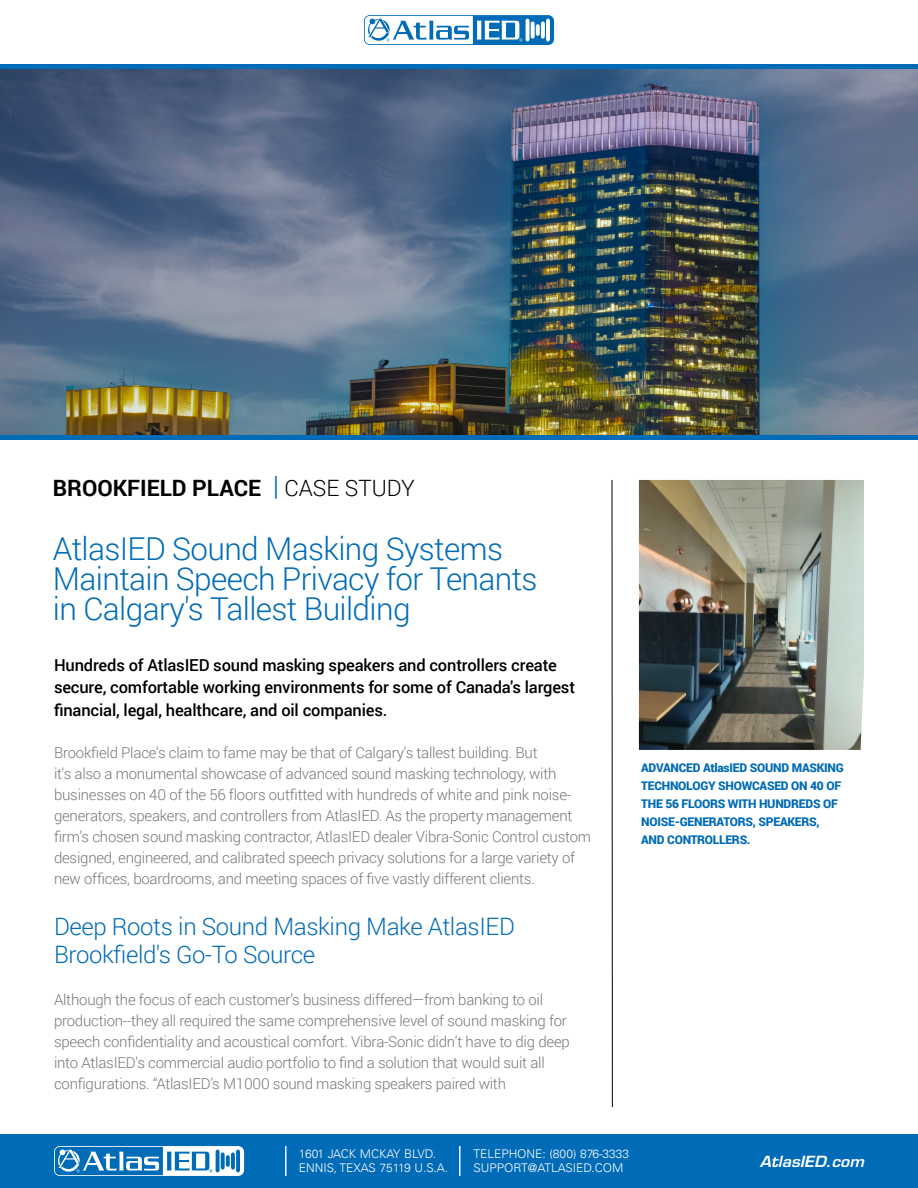
<style>
.page{position:relative;width:918px;height:1188px;background:#fff}
.page>*{position:absolute;margin:0;border:0;box-sizing:border-box;transform-origin:0 0}
.t1{font:300 31.5px/30px "Roboto";letter-spacing:-.02em;color:#006bb7}
.t2{font:300 24px/28.5px "Roboto";letter-spacing:-.015em;color:#006bb7}
.t3{font:700 22.5px "Roboto";color:#000}
.t4{font:500 16.5px/22.5px "Roboto";letter-spacing:-.01em;color:#000}
.t5{font:300 15px/21px "Roboto";letter-spacing:-.015em;color:#74777b}
.t6{font:italic 600 15px "Eurostile LT Std";color:#fff;scale:1.05 1}
.t7{font:900 12px/18px "Roboto";letter-spacing:-.02em;color:#006bb7}
.t8{font:300 12px/13.5px "Univers LT";color:#fff}
.s1{font-family:"Akzidenz Grotesk BE";font-weight:400;color:#006bb7}
.s2{font-weight:300}
</style>
<div class="page">
<img style="left:0;top:68px;width:918px;height:367px">
<img style="left:639px;top:480px;width:225px;height:270px">
<hr style="left:0;top:64px;width:918px;height:4px;background:#006bb7">
<svg style="left:364px;top:15px;width:190px;height:30px"></svg>
<svg style="left:526px;top:19px;width:4px;height:23px"></svg>
<hr style="left:546px;top:19px;width:4px;height:23px;background:#fff;border-radius:2px">
<svg style="left:531px;top:21px;width:4px;height:18px"></svg>
<svg style="left:541px;top:21px;width:4px;height:18px"></svg>
<svg style="left:536px;top:24px;width:4px;height:12px"></svg>
<svg style="left:365px;top:16px;width:157px;height:28px"></svg>
<div style="left:0;top:1134px;width:918px;height:54px;background:#006bb7"></div>
<svg style="left:54px;top:1146px;width:190px;height:30px"></svg>
<hr style="left:285px;top:1146px;width:2px;height:30px;background:#fff">
<hr style="left:459px;top:1146px;width:1px;height:30px;background:#fff">
<div style="left:0;top:435px;width:918px;height:5px;background:#006bb7"></div>
<hr style="left:612px;top:480px;width:1px;height:627px;background:#000">
<h3 class="t3" style="left:53px;top:472px;width:364px">BROOKFIELD PLACE <span class="s1">|</span> <span class="s2">CASE STUDY</span></h3>
<h1 class="t1" style="left:53px;top:533px;width:486px">AtlasIED Sound Masking Systems<br>Maintain Speech Privacy for Tenants in Calgary's Tallest Building</h1>
<p class="t4" style="left:54px;top:653px;width:523px">Hundreds of AtlasIED sound masking speakers and controllers create secure, comfortable working environments for some of Canada's largest financial, legal, healthcare, and oil companies.</p>
<p class="t5" style="left:54px;top:741px;width:539px">Brookfield Place's claim to fame may be that of Calgary's tallest building. But<br>it's also a monumental showcase of advanced sound masking technology, with businesses on 40 of the 56 floors outfitted with hundreds of white and pink noise&shy;generators, speakers, and controllers from AtlasIED. As the property management firm’s chosen sound masking contractor, AtlasIED dealer Vibra-Sonic Control custom designed, engineered, and calibrated speech privacy solutions for a large variety of new offices, boardrooms, and meeting spaces of five vastly different clients.</p>
<h2 class="t2" style="left:54px;top:911px;width:462px">Deep Roots in Sound Masking Make AtlasIED<br>Brookfield's Go-To Source</h2>
<p class="t5" style="left:54px;top:989px;width:517px">Although the focus of each customer’s business differed—from banking to oil production--they all required the same comprehensive level of sound masking for speech confidentiality and acoustical comfort. Vibra-Sonic didn’t have to dig deep into AtlasIED’s commercial audio portfolio to find a solution that would suit all configurations. “AtlasIED’s M1000 sound masking speakers paired with</p>
<p class="t7" style="left:641px;top:758px;width:204px">ADVANCED AtlasIED SOUND MASKING<br>TECHNOLOGY SHOWCASED ON 40 OF<br>THE 56 FLOORS WITH HUNDREDS OF<br>NOISE-GENERATORS, SPEAKERS,<br>AND CONTROLLERS.</p>
<p class="t8" style="left:299px;top:1147px;width:151px">1601 JACK MCKAY BLVD.<br>ENNIS, TEXAS 75119 U.S.A.</p>
<p class="t8" style="left:473px;top:1147px;width:157px">TELEPHONE: (800) 876-3333<br>SUPPORT@ATLASIED.COM</p>
<p class="t6" style="left:760px;top:1152px;width:101px">AtlasIED.com</p>
</div>
